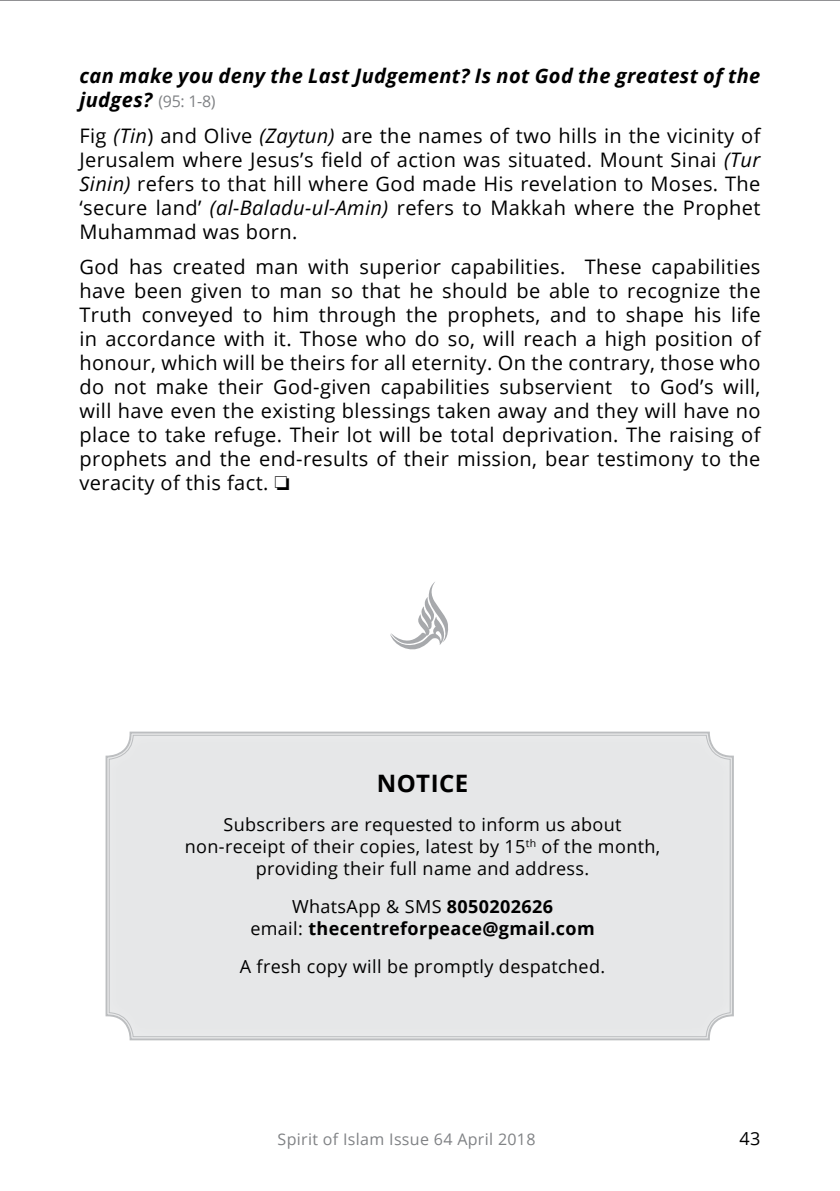
<style>
.page{position:relative;width:840px;height:1191px;background:#fff}
.page>*{position:absolute;margin:0;border:0;box-sizing:border-box;transform-origin:0 0}
.t1{font:700 24px "Open Sans";letter-spacing:.02em;color:#000}
.t2{font:20px/24px "Open Sans";letter-spacing:.02em;color:#000;text-align:justify}
.t3{font:italic 700 20px "Open Sans";letter-spacing:.02em;color:#000}
.t4{font:18px/22px "Open Sans";letter-spacing:.02em;color:#000;text-align:center}
.t5{font:700 18px/21.6px "Open Sans";letter-spacing:.02em;color:#000;text-align:center}
.t6{font:16px "Open Sans";letter-spacing:.02em;color:#808285}
.s1{font-weight:700;font-style:italic;font-size:20px;color:#000}
.s2{font-style:italic}
.s3{font-weight:400}
</style>
<div class="page">
<hr style="left:0;top:0;width:839px;height:1px;background:#6d6e71">
<div style="left:105px;top:731px;width:629px;height:310px;background:#e6e7e8"></div>
<svg style="left:390px;top:582px;width:58px;height:68px"></svg>
<p class="t3" style="left:79px;top:62px;width:682px">can make you deny the Last Judgement? Is not God the greatest of the</p>
<p class="t6" style="left:79px;top:91px;width:137px"><span class="s1">judges?</span> (95: 1-8)</p>
<p class="t2" style="left:79px;top:123px;width:682px">Fig <span class="s2">(Tin</span>) and Olive <span class="s2">(Zaytun)</span> are the names of two hills in the vicinity of Jerusalem where Jesus’s field of action was situated. Mount Sinai <span class="s2">(Tur Sinin)</span> refers to that hill where God made His revelation to Moses. The ‘secure land’ <span class="s2">(al-Baladu-ul-Amin)</span> refers to Makkah where the Prophet Muhammad was born.</p>
<p class="t2" style="left:79px;top:254px;width:682px">God has created man with superior capabilities. These capabilities have been given to man so that he should be able to recognize the Truth conveyed to him through the prophets, and to shape his life in accordance with it. Those who do so, will reach a high position of honour, which will be theirs for all eternity. On the contrary, those who do not make their God-given capabilities subservient to God’s will, will have even the existing blessings taken away and they will have no place to take refuge. Their lot will be total deprivation. The raising of prophets and the end-results of their mission, bear testimony to the veracity of this fact. □</p>
<p class="t1" style="left:376px;top:766px;width:93px">NOTICE</p>
<p class="t4" style="left:185px;top:812px;width:477px">Subscribers are requested to inform us about non-receipt of their copies, latest by 15<sup>th</sup> of the month, providing their full name and address.</p>
<p class="t5" style="left:250px;top:895px;width:346px"><span class="s3">WhatsApp &amp; SMS</span> 8050202626<br><span class="s3">email:</span> thecentreforpeace@gmail.com</p>
<p class="t4" style="left:240px;top:955px;width:367px">A fresh copy will be promptly despatched.</p>
<p class="t6" style="left:277px;top:1128px;width:259px">Spirit of Islam Issue 64 April 2018</p>
<p class="t4" style="left:739px;top:1126px;width:22px">43</p>
</div>
